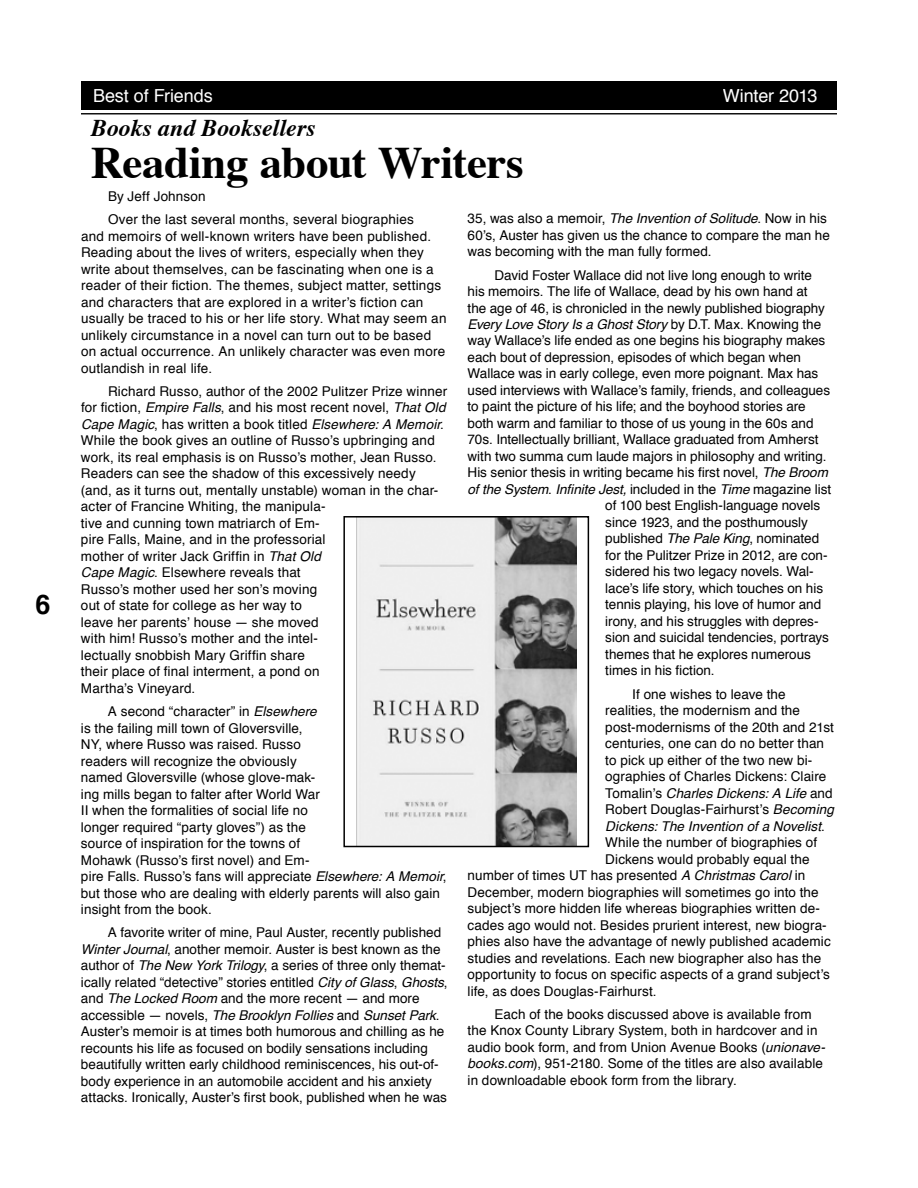
<style>
.page{position:relative;width:918px;height:1188px;background:#fff}
.page>*{position:absolute;margin:0;border:0;box-sizing:border-box;transform-origin:0 0}
.t1{font:700 45px "Times";letter-spacing:-.01em;color:#000}
.t2{font:700 27px "Helvetica";color:#000}
.t3{font:italic 700 24px "Times";color:#000}
.t4{font:18px "Helvetica";letter-spacing:-.005em;color:#fff}
.t5{font:13.5px/16.5px "Helvetica";letter-spacing:.005em;color:#000}
.t6{font:italic 13.5px "Helvetica";color:#000}
.s1{font-style:italic}
.s2{font-style:normal}
</style>
<div class="page">
<div style="left:81px;top:81px;width:756px;height:29px;background:#000"></div>
<hr style="left:81px;top:113px;width:756px;height:1px;background:#000">
<img style="left:356px;top:519px;width:220px;height:325px">
<div style="left:343px;top:516px;width:246px;height:331px;border:2px solid #000"></div>
<h2 class="t2" style="left:36px;top:583px;width:17px">6</h2>
<h3 class="t4" style="left:93px;top:82px;width:121px">Best of Friends</h3>
<h3 class="t4" style="left:723px;top:82px;width:96px">Winter 2013</h3>
<h3 class="t3" style="left:91px;top:105px;width:226px">Books and Booksellers</h3>
<h1 class="t1" style="left:91px;top:119px;width:434px">Reading about Writers</h1>
<p class="t5" style="left:108px;top:185px;width:307px;line-height:23.2px">By Jeff Johnson<br>Over the last several months, several biographies</p>
<p class="t5" style="left:81px;top:228px;width:367px">and memoirs of well-known writers have been published.<br>Reading about the lives of writers, especially when they write about themselves, can be fascinating when one is a reader of their fiction. The themes, subject matter, settings and characters that are explored in a writer’s fiction can usually be traced to his or her life story. What may seem an unlikely circumstance in a novel can turn out to be based on actual occurrence. An unlikely character was even more outlandish in real life.</p>
<p class="t5" style="left:81px;top:383px;width:368px;text-indent:27px">Richard Russo, author of the 2002 Pulitzer Prize winner for fiction, <span class="s1">Empire Falls</span>, and his most recent novel, <span class="s1">That Old Cape Magic</span>, has written a book titled <span class="s1">Elsewhere: A Memoir</span>.<br>While the book gives an outline of Russo’s upbringing and work, its real emphasis is on Russo’s mother, Jean Russo.<br>Readers can see the shadow of this excessively needy (and, as it turns out, mentally unstable) woman in the char&shy;acter of Francine Whiting, the manipula-<br>tive and cunning town matriarch of Em-<br>pire Falls, Maine, and in the professorial<br>mother of writer Jack Griffin in <span class="s1">That Old<br>Cape Magic</span>. Elsewhere reveals that<br>Russo’s mother used her son’s moving<br>out of state for college as her way to<br>leave her parents’ house — she moved<br>with him! Russo’s mother and the intel-<br>lectually snobbish Mary Griffin share<br>their place of final interment, a pond on<br>Martha’s Vineyard.</p>
<p class="t5" style="left:81px;top:704px;width:367px;text-indent:27px">A second “character” in <span class="s1">Elsewhere<br></span>is the failing mill town of Gloversville,<br>NY, where Russo was raised. Russo<br>readers will recognize the obviously<br>named Gloversville (whose glove-mak-<br>ing mills began to falter after World War<br>II when the formalities of social life no<br>longer required “party gloves”) as the<br>source of inspiration for the towns of<br>Mohawk (Russo’s first novel) and Em-<br>pire Falls. Russo’s fans will appreciate <span class="s1">Elsewhere: A Memoir</span>, but those who are dealing with elderly parents will also gain insight from the book.</p>
<p class="t5" style="left:81px;top:925px;width:368px;text-indent:27px">A favorite writer of mine, Paul Auster, recently published <span class="s1">Winter Journal</span>, another memoir. Auster is best known as the author of <span class="s1">The New York Trilogy</span>, a series of three only themat&shy;ically related “detective” stories entitled <span class="s1">City of Glass</span>, <span class="s1">Ghosts</span>, and <span class="s1">The Locked Room</span> and the more recent — and more accessible — novels, <span class="s1">The Brooklyn Follies</span> and <span class="s1">Sunset Park</span>.<br>Auster’s memoir is at times both humorous and chilling as he recounts his life as focused on bodily sensations including beautifully written early childhood reminiscences, his out‐of‐ body experience in an automobile accident and his anxiety attacks. Ironically, Auster’s first book, published when he was</p>
<p class="t5" style="left:468px;top:211px;width:364px">35, was also a memoir, <span class="s1">The Invention of Solitude</span>. Now in his<br>60’s, Auster has given us the chance to compare the man he was becoming with the man fully formed.</p>
<p class="t5" style="left:495px;top:267px;width:319px">David Foster Wallace did not live long enough to write</p>
<p class="t5" style="left:468px;top:283px;width:342px">his memoirs. The life of Wallace, dead by his own hand at</p>
<p class="t5" style="left:468px;top:300px;width:359px">the age of 46, is chronicled in the newly published biography</p>
<p class="t6" style="left:468px;top:314px;width:355px">Every Love Story Is a Ghost Story <span class="s2">by D.T. Max. Knowing the</span></p>
<p class="t5" style="left:468px;top:333px;width:359px">way Wallace’s life ended as one begins his biography makes</p>
<p class="t5" style="left:468px;top:349px;width:335px">each bout of depression, episodes of which began when</p>
<p class="t5" style="left:468px;top:366px;width:352px">Wallace was in early college, even more poignant. Max has</p>
<p class="t5" style="left:468px;top:382px;width:364px">used interviews with Wallace’s family, friends, and colleagues</p>
<p class="t5" style="left:468px;top:399px;width:340px">to paint the picture of his life; and the boyhood stories are</p>
<p class="t5" style="left:468px;top:415px;width:347px">both warm and familiar to those of us young in the 60s and</p>
<p class="t5" style="left:468px;top:432px;width:352px">70s. Intellectually brilliant, Wallace graduated from Amherst</p>
<p class="t5" style="left:468px;top:448px;width:360px">with two summa cum laude majors in philosophy and writing.</p>
<p class="t5" style="left:468px;top:465px;width:362px">His senior thesis in writing became his first novel, <span class="s1">The Broom</span></p>
<p class="t6" style="left:468px;top:479px;width:365px">of the System<span class="s2">.</span> Infinite Jest, <span class="s2">included in the</span> Time <span class="s2">magazine list</span></p>
<p class="t5" style="left:605px;top:498px;width:216px">of 100 best English-language novels</p>
<p class="t5" style="left:605px;top:514px;width:204px">since 1923, and the posthumously</p>
<p class="t5" style="left:605px;top:531px;width:215px">published <span class="s1">The Pale King</span>, nominated</p>
<p class="t5" style="left:605px;top:547px;width:224px">for the Pulitzer Prize in 2012, are con-</p>
<p class="t5" style="left:605px;top:564px;width:210px">sidered his two legacy novels. Wal-</p>
<p class="t5" style="left:605px;top:580px;width:219px">lace’s life story, which touches on his</p>
<p class="t5" style="left:605px;top:597px;width:217px">tennis playing, his love of humor and</p>
<p class="t5" style="left:605px;top:613px;width:215px">irony, and his struggles with depres-</p>
<p class="t5" style="left:605px;top:630px;width:225px">sion and suicidal tendencies, portrays</p>
<p class="t5" style="left:605px;top:646px;width:207px">themes that he explores numerous</p>
<p class="t5" style="left:605px;top:663px;width:111px">times in his fiction.</p>
<p class="t5" style="left:632px;top:686px;width:155px">If one wishes to leave the</p>
<p class="t5" style="left:605px;top:703px;width:196px">realities, the modernism and the</p>
<p class="t5" style="left:605px;top:719px;width:230px">post-modernisms of the 20th and 21st</p>
<p class="t5" style="left:605px;top:736px;width:220px">centuries, one can do no better than</p>
<p class="t5" style="left:605px;top:752px;width:209px">to pick up either of the two new bi-</p>
<p class="t5" style="left:605px;top:769px;width:223px">ographies of Charles Dickens: Claire</p>
<p class="t6" style="left:605px;top:782px;width:229px"><span class="s2">Tomalin’s</span> Charles Dickens: A Life <span class="s2">and</span></p>
<p class="t5" style="left:605px;top:802px;width:230px">Robert Douglas-Fairhurst’s <span class="s1">Becoming</span></p>
<p class="t6" style="left:605px;top:815px;width:221px">Dickens: The Invention of a Novelist<span class="s2">.</span></p>
<p class="t5" style="left:605px;top:835px;width:213px">While the number of biographies of</p>
<p class="t5" style="left:605px;top:851px;width:206px">Dickens would probably equal the</p>
<p class="t5" style="left:468px;top:868px;width:339px">number of times UT has presented <span class="s1">A Christmas Carol</span> in</p>
<p class="t5" style="left:468px;top:884px;width:353px">December, modern biographies will sometimes go into the</p>
<p class="t5" style="left:468px;top:901px;width:354px">subject’s more hidden life whereas biographies written de-</p>
<p class="t5" style="left:468px;top:917px;width:361px">cades ago would not. Besides prurient interest, new biogra-</p>
<p class="t5" style="left:468px;top:934px;width:365px">phies also have the advantage of newly published academic</p>
<p class="t5" style="left:468px;top:950px;width:355px">studies and revelations. Each new biographer also has the</p>
<p class="t5" style="left:468px;top:967px;width:364px">opportunity to focus on specific aspects of a grand subject’s</p>
<p class="t5" style="left:468px;top:983px;width:191px">life, as does Douglas-Fairhurst.</p>
<p class="t5" style="left:468px;top:1006px;width:359px;text-indent:27px">Each of the books discussed above is available from the Knox County Library System, both in hardcover and in audio book form, and from Union Avenue Books (<span class="s1">unionave&shy;books.com</span>), 951-2180. Some of the titles are also available in downloadable ebook form from the library.</p>
</div>
